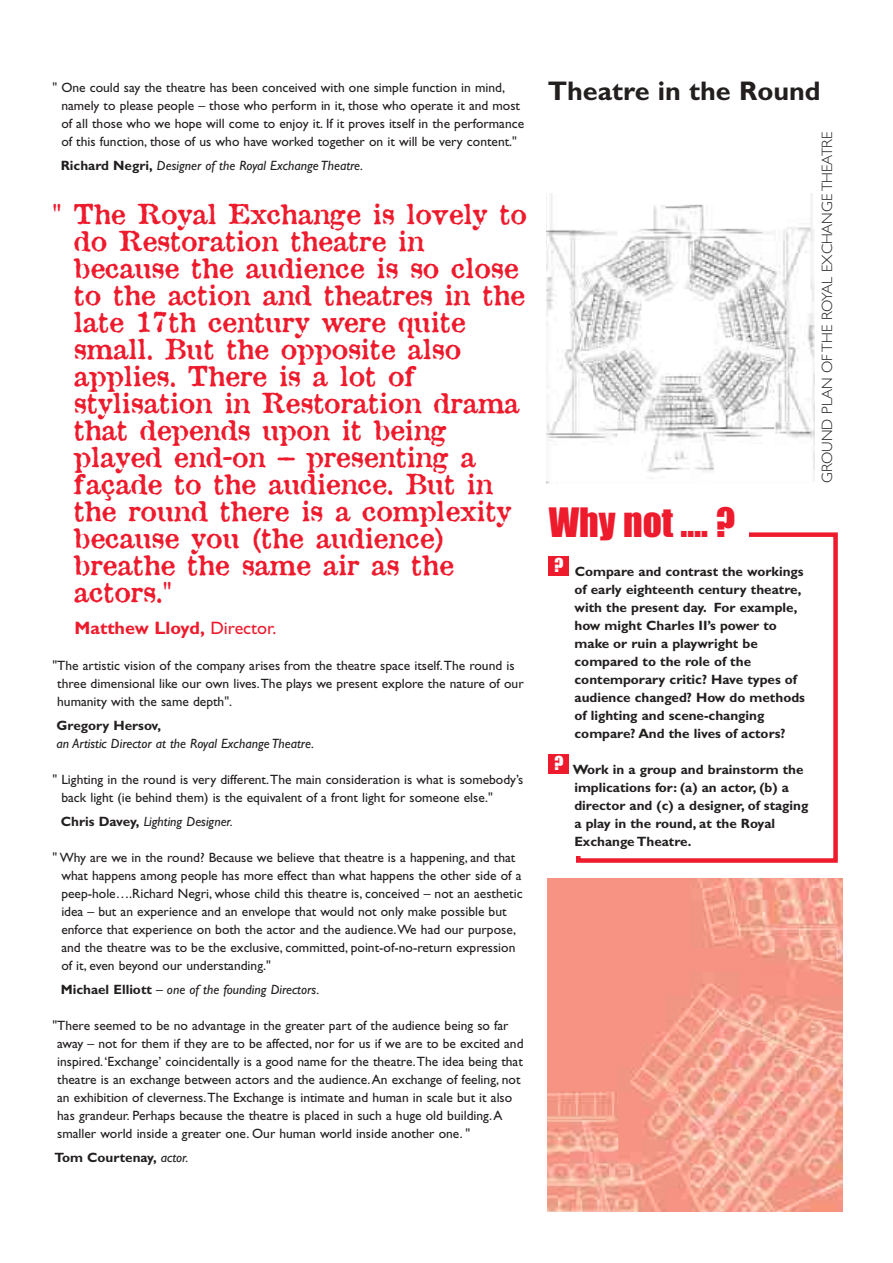
<style>
.page{position:relative;width:893px;height:1263px;background:#fff}
.page>*{position:absolute;margin:0;border:0;box-sizing:border-box;transform-origin:0 0}
.t1{font:37.5px "Impact";color:#ee1b2d}
.t2{font:27px/27px "Attic";color:#ee1b2d}
.t3{font:700 27px "Gill Sans";color:#231f1f}
.t4{font:700 18px "Gill Sans";color:#ee1b2d}
.t5{font:17.85px "Impact";color:#fff}
.t6{font:300 15px "Gill Sans";color:#231f1f}
.t7{font:13.5px/18px "Gill Sans";color:#231f1f}
.t8{font:700 13.5px/18px "Gill Sans";color:#231f1f}
.t9{font:italic 13.5px "Gill Sans";color:#231f1f}
.s1{font-weight:700;font-style:normal}
.s2{font-weight:400}
.s3{font-style:normal}
.s4{font-weight:400;font-style:italic}
</style>
<div class="page">
<img style="left:546px;top:194px;width:268px;height:290px">
<div style="left:576px;top:532px;width:261px;height:331px;border:4px solid #ee1b2d"></div>
<div style="left:535px;top:506px;width:214px;height:43px;background:#fff"></div>
<div style="left:552px;top:549px;width:263px;height:307px;background:#fff"></div>
<div style="left:548px;top:557px;width:20px;height:19px;background:#ee1b2d"></div>
<div style="left:548px;top:755px;width:20px;height:19px;background:#ee1b2d"></div>
<img style="left:548px;top:878px;width:294px;height:334px">
<p class="t7" style="left:61px;top:80px;width:464px;text-indent:-9px">" One could say the theatre has been conceived with one simple function in mind, namely to please people – those who perform in it, those who operate it and most of all those who we hope will come to enjoy it. If it proves itself in the performance of this function, those of us who have worked together on it will be very content."</p>
<p class="t9" style="left:61px;top:161px;width:304px"><span class="s1">Richard Negri,</span> Designer of the Royal Exchange Theatre.</p>
<p class="t2" style="left:74px;top:204px;width:454px;text-indent:-21px">" The Royal Exchange is lovely to do Restoration theatre in because the audience is so close to the action and theatres in the late 17th century were quite small. But the opposite also applies. There is a lot of stylisation in Restoration drama that depends upon it being played end-on – presenting a façade to the audience. But in the round there is a complexity because you (the audience) breathe the same air as the actors."</p>
<h3 class="t4" style="left:75px;top:621px;width:203px">Matthew Lloyd, <span class="s2">Director.</span></h3>
<p class="t7" style="left:57px;top:658px;width:468px;text-indent:-5px">"The artistic vision of the company arises from the theatre space itself.The round is three dimensional like our own lives.The plays we present explore the nature of our humanity with the same depth".</p>
<p class="t8" style="left:57px;top:718px;width:106px">Gregory Hersov,</p>
<p class="t9" style="left:57px;top:738px;width:259px">an Artistic Director at the Royal Exchange Theatre.</p>
<p class="t7" style="left:61px;top:772px;width:463px;text-indent:-9px">" Lighting in the round is very different.The main consideration is what is somebody’s back light (ie behind them) is the equivalent of a front light for someone else."</p>
<p class="t9" style="left:61px;top:816px;width:174px"><span class="s1">Chris Davey,</span> Lighting Designer.</p>
<p class="t7" style="left:61px;top:850px;width:463px;text-indent:-9px">" Why are we in the round? Because we believe that theatre is a happening, and that what happens among people has more effect than what happens the other side of a peep-hole….Richard Negri, whose child this theatre is, conceived – not an aesthetic idea – but an experience and an envelope that would not only make possible but enforce that experience on both the actor and the audience.We had our purpose, and the theatre was to be the exclusive, committed, point-of-no-return expression of it, even beyond our understanding."</p>
<p class="t9" style="left:61px;top:984px;width:260px"><span class="s1">Michael Elliott</span> <span class="s3">–</span> one of the founding Directors.</p>
<p class="t7" style="left:57px;top:1018px;width:468px;text-indent:-5px">"There seemed to be no advantage in the greater part of the audience being so far away – not for them if they are to be affected, nor for us if we are to be excited and inspired.‘Exchange’ coincidentally is a good name for the theatre.The idea being that theatre is an exchange between actors and the audience.An exchange of feeling, not an exhibition of cleverness.The Exchange is intimate and human in scale but it also has grandeur. Perhaps because the theatre is placed in such a huge old building.A smaller world inside a greater one. Our human world inside another one. "</p>
<p class="t8" style="left:55px;top:1150px;width:135px">Tom Courtenay, <span class="s4">actor.</span></p>
<h2 class="t3" style="left:548px;top:82px;width:274px">Theatre in the Round</h2>
<h1 class="t1" style="left:548px;top:510px;width:188px">Why not …. ?</h1>
<p class="t8" style="left:574px;top:564px;width:232px">Compare and contrast the workings of early eighteenth century theatre, with the present day. For example, how might Charles II’s power to make or ruin a playwright be compared to the role of the contemporary critic? Have types of audience changed? How do methods of lighting and scene-changing compare? And the lives of actors?</p>
<p class="t8" style="left:572px;top:762px;width:237px">Work in a group and brainstorm the implications for: (a) an actor, (b) a director and (c) a designer, of staging a play in the round, at the Royal<br>Exchange Theatre.</p>
<h3 class="t5" style="left:554px;top:560px;width:11px">?</h3>
<h3 class="t5" style="left:554px;top:758px;width:11px">?</h3>
<p class="t6" style="left:821px;top:483px;width:353px;rotate:-90deg">GROUND PLAN OF THE ROYAL EXCHANGE THEATRE</p>
</div>
